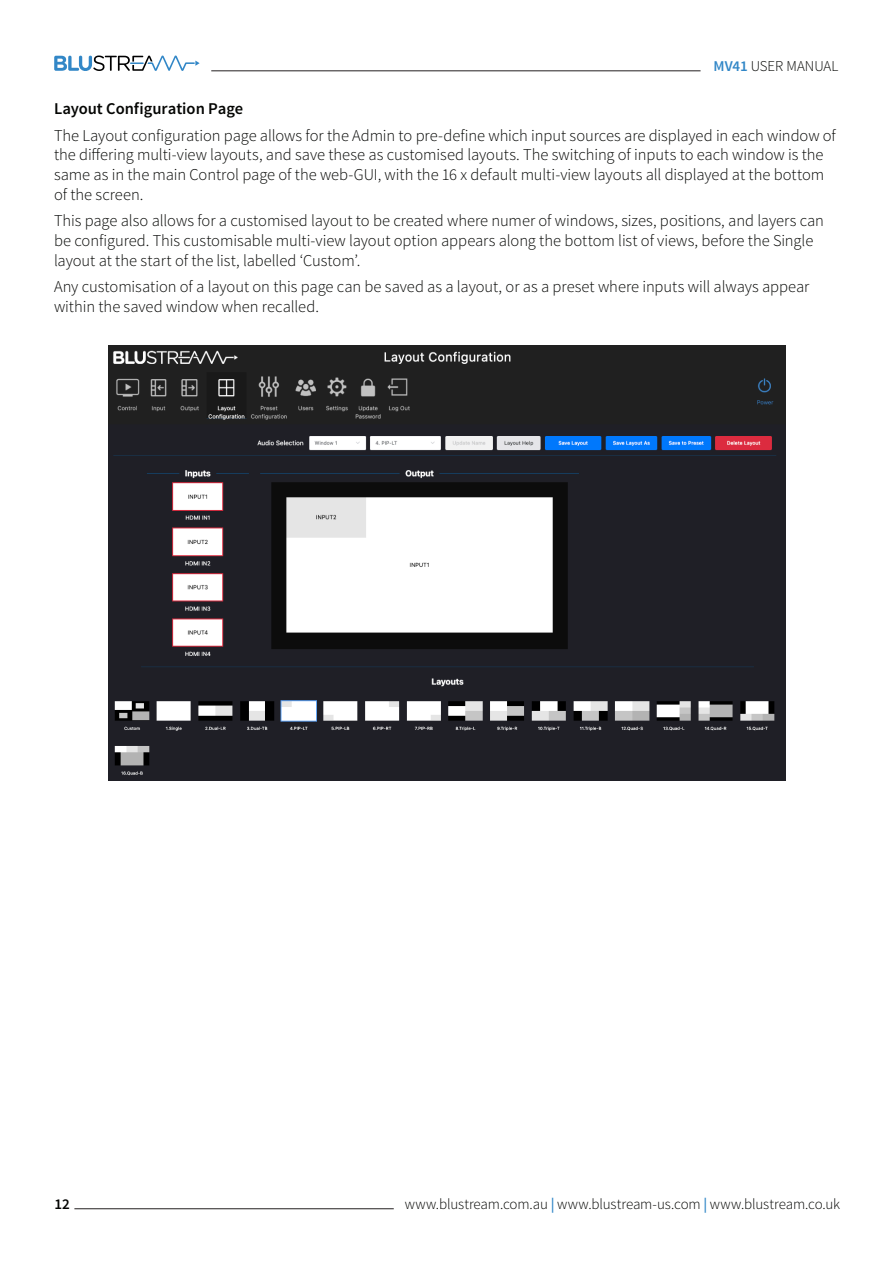
<style>
.page{position:relative;width:893px;height:1263px;background:#fff}
.page>*{position:absolute;margin:0;border:0;box-sizing:border-box;transform-origin:0 0}
.Bodycopy_2{font:300 16.5px/19.8px "Source Sans Pro";letter-spacing:-.005em;color:#040503}
.Bodycopy_2-2{font:600 16.5px "Source Sans Pro";color:#040503}
.t1{font:300 15px "Source Sans Pro";letter-spacing:-.01em;color:#040503}
.t2{font:600 15px "Source Sans Pro";color:#040503}
.s1{font-weight:600;color:#3287c7}
</style>
<div class="page">
<hr style="left:211px;top:71px;width:490px;height:1px;background:#231f20">
<svg style="left:54px;top:55px;width:146px;height:16px"></svg>
<hr style="left:74px;top:1208px;width:320px;height:1px;background:#231f20">
<img style="left:109px;top:346px;width:677px;height:435px">
<p class="t1" style="left:713px;top:57px;width:126px"><span class="s1">MV41</span> USER MANUAL</p>
<p class="Bodycopy_2-2" style="left:54px;top:99px;width:191px">Layout Configuration Page</p>
<p class="Bodycopy_2" style="left:54px;top:125px;width:783px">The Layout configuration page allows for the Admin to pre-define which input sources are displayed in each window of the differing multi-view layouts, and save these as customised layouts. The switching of inputs to each window is the same as in the main Control page of the web-GUI, with the 16 x default multi-view layouts all displayed at the bottom of the screen.</p>
<p class="Bodycopy_2" style="left:54px;top:211px;width:772px">This page also allows for a customised layout to be created where numer of windows, sizes, positions, and layers can be configured. This customisable multi-view layout option appears along the bottom list of views, before the Single layout at the start of the list, labelled ‘Custom’.</p>
<p class="Bodycopy_2" style="left:54px;top:277px;width:757px">Any customisation of a layout on this page can be saved as a layout, or as a preset where inputs will always appear within the saved window when recalled.</p>
<p class="t2" style="left:55px;top:1194px;width:17px">12</p>
<p class="t1" style="left:405px;top:1195px;width:437px">www.blustream.com.au <span class="s1">|</span> www.blustream-us.com <span class="s1">|</span> www.blustream.co.uk</p>
</div>
